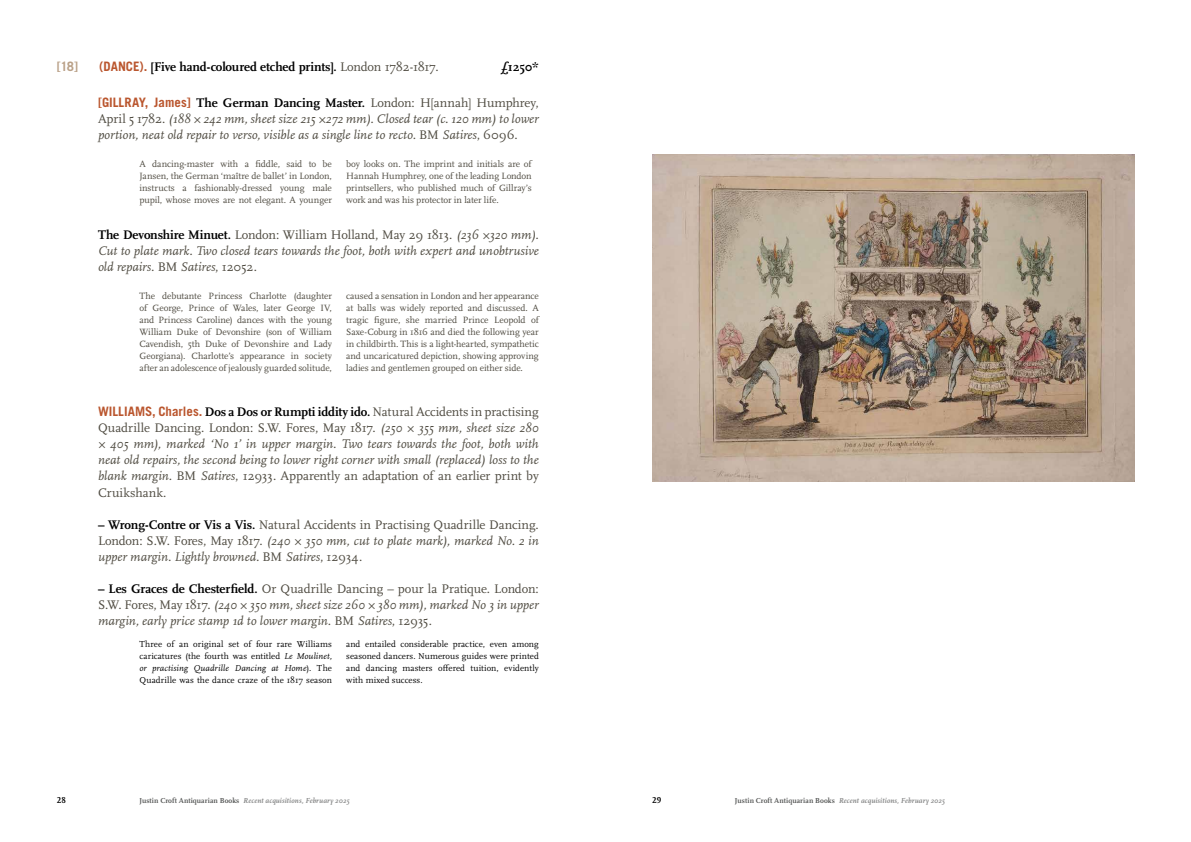
<style>
.page{position:relative;width:1191px;height:842px;background:#fff}
.page>*{position:absolute;margin:0;border:0;box-sizing:border-box;transform-origin:0 0}
.t1{font:italic 13px/16px "Scala Pro";color:#4f4b41;text-align:justify}
.t2{font:13px/16px "Scala Pro";letter-spacing:.005em;color:#4f4b41;text-align:justify}
.t3{font:700 13px "Scala Pro";color:#000}
.t4{font:700 13px "Trade Gothic LT Std";color:#baa188}
.t5{font:9.5px/12px "Scala Pro";letter-spacing:-.005em;color:#4f4b41;text-align:justify}
.t6{font:9px/12px "Scala Pro";letter-spacing:.02em;color:#000;text-align:justify}
.t7{font:700 9px "Scala Pro";color:#000}
.t8{font:italic 700 7.5px "Scala Pro";letter-spacing:.015em;color:#858686}
.s1{font-family:"Trade Gothic LT Std";color:#ba562e}
.s2{font-weight:400;color:#4f4b41}
.s3{font-family:"Trade Gothic LT Std";font-weight:700;font-style:normal;color:#ba562e}
.s4{font-weight:700;font-style:normal;color:#000}
.s5{font-style:normal}
.s6{font-weight:700;color:#000}
.s7{font-style:italic}
.s8{font-style:normal;color:#555756}
</style>
<div class="page">
<img style="left:652px;top:155px;width:482px;height:327px">
<p class="t4" style="left:57px;top:58px;width:23px">[18]</p>
<p class="t3" style="left:99px;top:59px;width:341px"><span class="s1">(DANCE).</span> [Five hand-coloured etched prints]. <span class="s2">London 1782-1817.</span></p>
<p class="t3" style="left:501px;top:59px;width:39px">£1250*</p>
<p class="t1" style="left:98px;top:95px;width:442px"><span class="s3">[GILLRAY, James]</span> <span class="s4">The German Dancing Master.</span> <span class="s5">London: H[annah] Humphrey, April 5 1782.</span> (188 × 242 mm, sheet size 215 ×272 mm). Closed tear (c. 120 mm) to lower portion, neat old repair to verso, visible as a single line to recto. <span class="s5">BM</span> Satires<span class="s5">, 6096.</span></p>
<p class="t5" style="left:139px;top:158px;width:194px">A dancing-master with a fiddle, said to be Jansen, the German ‘maître de ballet’ in London, instructs a fashionably-dressed young male pupil, whose moves are not elegant. A younger</p>
<p class="t5" style="left:346px;top:158px;width:188px;text-align:left">boy looks on. The imprint and initials are of Hannah Humphrey, one of the leading London printsellers, who published much of Gillray’s work and was his protector in later life.</p>
<p class="t1" style="left:98px;top:227px;width:442px"><span class="s4">The Devonshire Minuet.</span> <span class="s5">London: William Holland, May 29 1813.</span> (236 ×320 mm).<br>Cut to plate mark. Two closed tears towards the foot, both with expert and unobtrusive old repairs. <span class="s5">BM</span> Satires<span class="s5">, 12052.</span></p>
<p class="t5" style="left:139px;top:290px;width:194px">The debutante Princess Charlotte (daughter of George, Prince of Wales, later George IV, and Princess Caroline) dances with the young William Duke of Devonshire (son of William Cavendish, 5th Duke of Devonshire and Lady Georgiana). Charlotte’s appearance in society after an adolescence of jealously guarded solitude,</p>
<p class="t5" style="left:346px;top:290px;width:195px;text-align:left">caused a sensation in London and her appearance at balls was widely reported and discussed. A tragic figure, she married Prince Leopold of Saxe-Coburg in 1816 and died the following year in childbirth. This is a light-hearted, sympathetic and uncaricatured depiction, showing approving ladies and gentlemen grouped on either side.</p>
<p class="t1" style="left:98px;top:404px;width:442px"><span class="s3">WILLIAMS, Charles.</span> <span class="s4">Dos a Dos or Rumpti iddity ido.</span> <span class="s5">Natural Accidents in practising Quadrille Dancing. London: S.W. Fores, May 1817.</span> (250 × 355 mm, sheet size 280 × 405 mm), marked ‘No 1’ in upper margin. Two tears towards the foot, both with neat old repairs, the second being to lower right corner with small (replaced) loss to the blank margin. <span class="s5">BM</span> Satires<span class="s5">, 12933. Apparently an adaptation of an earlier print by Cruikshank.</span></p>
<p class="t2" style="left:98px;top:516px;width:442px"><span class="s6">– Wrong-Contre or Vis a Vis.</span> Natural Accidents in Practising Quadrille Dancing.<br>London: S.W. Fores, May 1817. <span class="s7">(240 × 350 mm, cut to plate mark), marked No. 2 in upper margin. Lightly browned.</span> BM <span class="s7">Satires</span>, 12934.</p>
<p class="t1" style="left:98px;top:580px;width:442px"><span class="s4">– Les Graces de Chesterfield.</span> <span class="s5">Or Quadrille Dancing – pour la Pratique. London:<br>S.W. Fores, May 1817.</span> (240 × 350 mm, sheet size 260 × 380 mm), marked No 3 in upper margin, early price stamp 1d to lower margin. <span class="s5">BM</span> Satires<span class="s5">, 12935.</span></p>
<p class="t6" style="left:139px;top:638px;width:194px">Three of an original set of four rare Williams caricatures (the fourth was entitled <span class="s7">Le Moulinet, or practising Quadrille Dancing at Home</span>). The Quadrille was the dance craze of the 1817 season</p>
<p class="t6" style="left:346px;top:638px;width:194px">and entailed considerable practice, even among seasoned dancers. Numerous guides were printed and dancing masters offered tuition, evidently with mixed success.</p>
<p class="t7" style="left:57px;top:795px;width:11px">28</p>
<p class="t8" style="left:139px;top:796px;width:211px"><span class="s8">Justin Croft Antiquarian Books</span> Recent acquisitions, February 2025</p>
<p class="t7" style="left:652px;top:795px;width:11px">29</p>
<p class="t8" style="left:735px;top:796px;width:211px"><span class="s8">Justin Croft Antiquarian Books</span> Recent acquisitions, February 2025</p>
</div>
